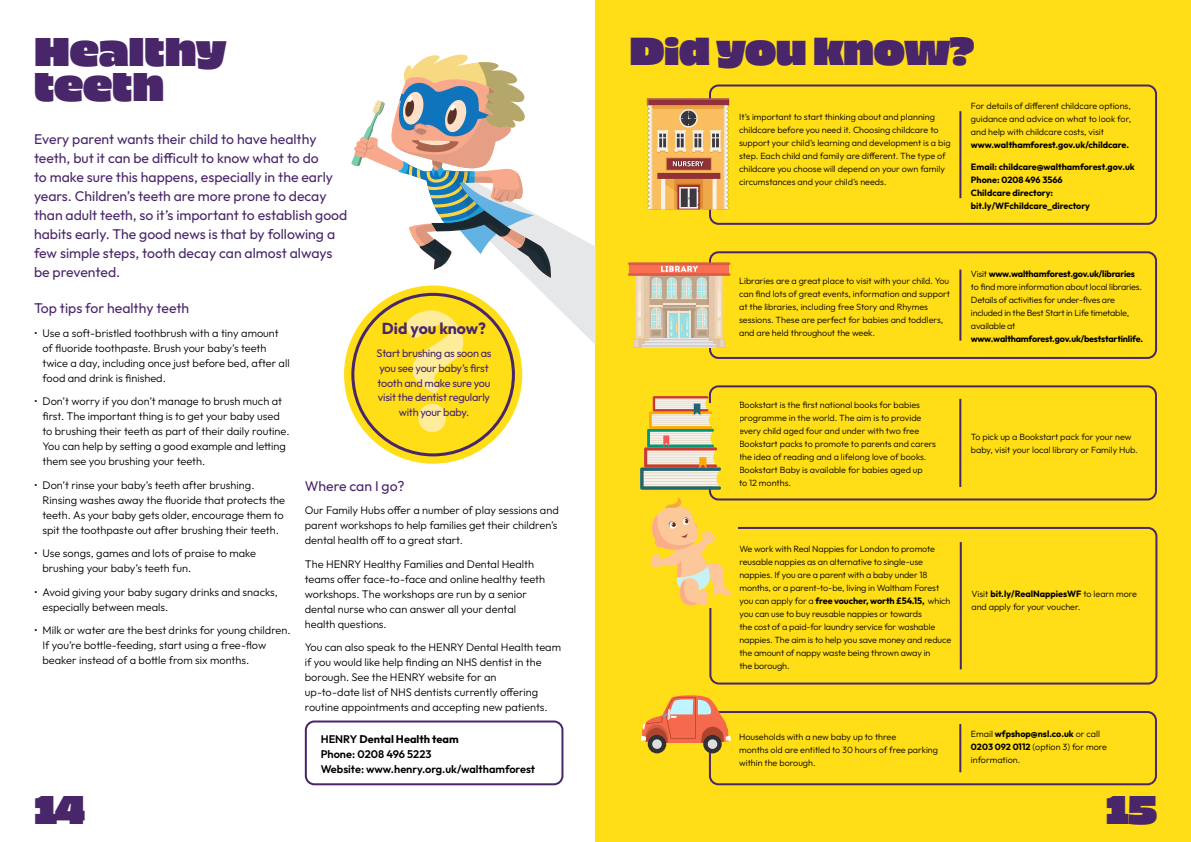
<style>
.page{position:relative;width:1191px;height:842px;background:#fff}
.page>*{position:absolute;margin:0;border:0;box-sizing:border-box;transform-origin:0 0}
.t1{font:700 179.7px "Minion Pro";color:#ffec9b}
.t2{font:40px/35px "Piepie";color:#49266a}
.t3{font:39px "Piepie";letter-spacing:-.01em;color:#49266a}
.t4{font:700 15.8px "Outfit";color:#49266a}
.t5{font:14px/19px "Outfit";color:#49266a}
.t6{font:300 11px/15px "Outfit";color:#000}
.t7{font:600 11px/15px "Outfit";color:#000}
.t8{font:10.9px/14.8px "Outfit";letter-spacing:-.02em;color:#49266a;text-align:center}
.t9{font:300 9px/13px "Outfit";color:#000}
.t10{font:300 9px/13px "Outfit";letter-spacing:-.02em;color:#000}
.t11{font:700 9px/13px "Outfit";color:#000}
.s1{font-weight:700}
</style>
<div class="page">
<div style="left:595px;top:0;width:596px;height:842px;background:#ffdd17"></div>
<div style="left:709px;top:385px;width:448px;height:115px;border:2px solid #49266a;border-radius:9px"></div>
<hr style="left:959px;top:399px;width:2px;height:88px;background:#49266a">
<div style="left:709px;top:527px;width:448px;height:157px;border:2px solid #49266a;border-radius:9px"></div>
<hr style="left:959px;top:542px;width:2px;height:127px;background:#49266a">
<div style="left:709px;top:711px;width:448px;height:74px;border:2px solid #49266a;border-radius:9px"></div>
<hr style="left:959px;top:724px;width:2px;height:48px;background:#49266a">
<div style="left:628px;top:520px;width:109px;height:88px;background:#ffdd17"></div>
<div style="left:709px;top:85px;width:448px;height:140px;border:2px solid #49266a;border-radius:9px"></div>
<hr style="left:959px;top:111px;width:2px;height:87px;background:#49266a">
<div style="left:709px;top:251px;width:448px;height:108px;border:2px solid #49266a;border-radius:9px"></div>
<hr style="left:959px;top:270px;width:2px;height:71px;background:#49266a">
<svg style="left:640px;top:396px;width:92px;height:210px"></svg>
<div style="left:629px;top:264px;width:100px;height:11px;background:#fa6e52"></div>
<hr style="left:628px;top:262px;width:102px;height:3px;background:#d95e47">
<hr style="left:628px;top:273px;width:102px;height:3px;background:#d95e47">
<svg style="left:633px;top:266px;width:92px;height:82px;background:#d8c3a9"></svg>
<svg style="left:640px;top:695px;width:91px;height:58px"></svg>
<div style="left:344px;top:285px;width:178px;height:179px;background:#ffdd17;border-radius:50%"></div>
<div style="left:305px;top:720px;width:258px;height:65px;border:2px solid #49266a;border-radius:9px"></div>
<svg style="left:351px;top:54px;width:244px;height:402px"></svg>
<img style="left:646px;top:95px;width:84px;height:119px">
<p class="t2" style="left:34px;top:31px;width:194px">HEALTHY<br>TEETH</p>
<p class="t5" style="left:34px;top:130px;width:315px">Every parent wants their child to have healthy teeth, but it can be difficult to know what to do<br>to make sure this happens, especially in the early years. Children’s teeth are more prone to decay than adult teeth, so it’s important to establish good habits early. The good news is that by following a few simple steps, tooth decay can almost always be prevented.</p>
<p class="t5" style="left:34px;top:299px;width:157px">Top tips for healthy teeth</p>
<p class="t6" style="left:43px;top:325px;width:249px;text-indent:-9px">• Use a soft-bristled toothbrush with a tiny amount of fluoride toothpaste. Brush your baby’s teeth twice a day, including once just before bed, after all food and drink is finished.</p>
<p class="t6" style="left:43px;top:394px;width:249px;text-indent:-9px">• Don’t worry if you don’t manage to brush much at first. The important thing is to get your baby used to brushing their teeth as part of their daily routine.<br>You can help by setting a good example and letting them see you brushing your teeth.</p>
<p class="t6" style="left:43px;top:477px;width:244px;text-indent:-9px">• Don’t rinse your baby’s teeth after brushing.<br>Rinsing washes away the fluoride that protects the teeth. As your baby gets older, encourage them to spit the toothpaste out after brushing their teeth.</p>
<p class="t6" style="left:43px;top:546px;width:215px;text-indent:-9px">• Use songs, games and lots of praise to make brushing your baby’s teeth fun.</p>
<p class="t6" style="left:43px;top:584px;width:237px;text-indent:-9px">• Avoid giving your baby sugary drinks and snacks, especially between meals.</p>
<p class="t6" style="left:43px;top:623px;width:250px;text-indent:-9px">• Milk or water are the best drinks for young children.<br>If you’re bottle-feeding, start using a free-flow beaker instead of a bottle from six months.</p>
<p class="t1" style="left:398px;top:246px;width:73px">?</p>
<p class="t4" style="left:382px;top:319px;width:106px">Did you know?</p>
<p class="t8" style="left:376px;top:346px;width:116px">Start brushing as soon as you see your baby’s first tooth and make sure you visit the dentist regularly with your baby.</p>
<p class="t5" style="left:305px;top:476px;width:101px">Where can I go?</p>
<p class="t6" style="left:305px;top:503px;width:255px;text-align:justify">Our Family Hubs offer a number of play sessions and parent workshops to help families get their children’s dental health off to a great start.</p>
<p class="t6" style="left:305px;top:556px;width:242px">The HENRY Healthy Families and Dental Health teams offer face-to-face and online healthy teeth workshops. The workshops are run by a senior dental nurse who can answer all your dental health questions.</p>
<p class="t6" style="left:305px;top:640px;width:258px">You can also speak to the HENRY Dental Health team if you would like help finding an NHS dentist in the borough. See the HENRY website for an<br>up-to-date list of NHS dentists currently offering routine appointments and accepting new patients.</p>
<p class="t7" style="left:321px;top:732px;width:216px">HENRY <span class="s1">Dental Health team<br></span>Phone: 0208 496 5223<br>Website: www.henry.org.uk/walthamforest</p>
<p class="t3" style="left:629px;top:23px;width:346px">DID YOU KNOW?</p>
<p class="t9" style="left:739px;top:110px;width:213px">It’s important to start thinking about and planning childcare before you need it. Choosing childcare to support your child’s learning and development is a big step. Each child and family are different. The type of childcare you choose will depend on your own family circumstances and your child’s needs.</p>
<p class="t9" style="left:971px;top:100px;width:162px">For details of different childcare options, guidance and advice on what to look for, and help with childcare costs, visit <span class="s1">www.walthamforest.gov.uk/childcare.</span></p>
<p class="t11" style="left:971px;top:160px;width:165px">Email: childcare@walthamforest.gov.uk<br>Phone: 0208 496 3566</p>
<p class="t11" style="left:971px;top:186px;width:121px">Childcare directory: bit.ly/WFchildcare_directory</p>
<p class="t9" style="left:739px;top:274px;width:212px">Libraries are a great place to visit with your child. You can find lots of great events, information and support at the libraries, including free Story and Rhymes sessions. These are perfect for babies and toddlers, and are held throughout the week.</p>
<p class="t10" style="left:971px;top:267px;width:174px">Visit <span class="s1">www.walthamforest.gov.uk/libraries </span>to find more information about local libraries.<br>Details of activities for under-fives are included in the Best Start in Life timetable, available at <span class="s1">www.walthamforest.gov.uk/beststartinlife.</span></p>
<p class="t9" style="left:739px;top:399px;width:199px">Bookstart is the first national books for babies programme in the world. The aim is to provide every child aged four and under with two free Bookstart packs to promote to parents and carers the idea of reading and a lifelong love of books.<br>Bookstart Baby is available for babies aged up<br>to 12 months.</p>
<p class="t9" style="left:971px;top:430px;width:168px">To pick up a Bookstart pack for your new baby, visit your local library or Family Hub.</p>
<p class="t9" style="left:739px;top:542px;width:213px">We work with Real Nappies for London to promote reusable nappies as an alternative to single-use nappies. If you are a parent with a baby under 18 months, or a parent-to-be, living in Waltham Forest you can apply for a <span class="s1">free voucher, worth £54.15,</span> which you can use to buy reusable nappies or towards<br>the cost of a paid-for laundry service for washable nappies. The aim is to help you save money and reduce the amount of nappy waste being thrown away in<br>the borough.</p>
<p class="t9" style="left:971px;top:587px;width:167px">Visit <span class="s1">bit.ly/RealNappiesWF</span> to learn more and apply for your voucher.</p>
<p class="t9" style="left:739px;top:730px;width:200px">Households with a new baby up to three<br>months old are entitled to 30 hours of free parking within the borough.</p>
<p class="t9" style="left:971px;top:728px;width:138px">Email <span class="s1">wfpshop@nsl.co.uk</span> or call<br><span class="s1">0203 092 0112</span> (option 3) for more information.</p>
<h2 class="t2" style="left:34px;top:788px;width:53px">14</h2>
<h2 class="t2" style="left:1106px;top:788px;width:53px">15</h2>
</div>
